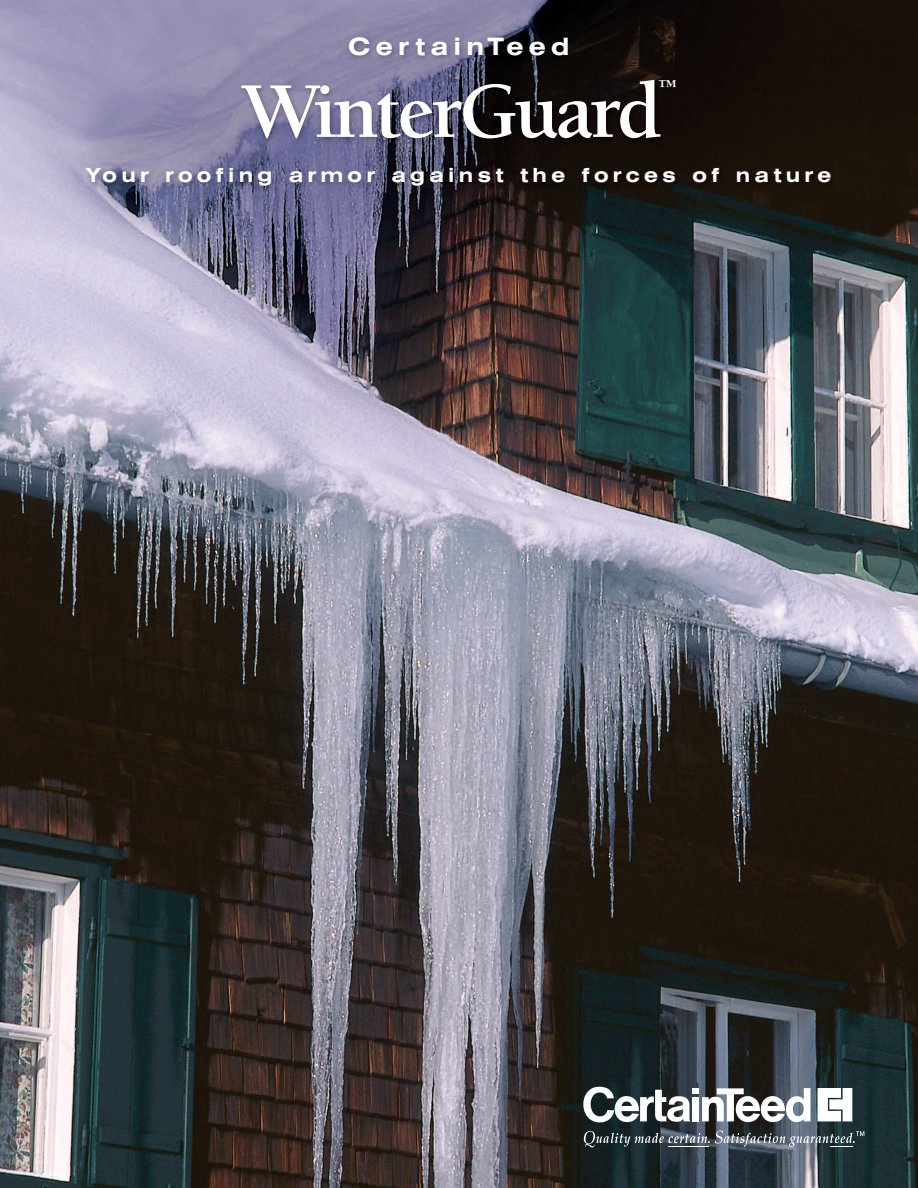
<style>
.page{position:relative;width:918px;height:1188px;background:#fff}
.page>*{position:absolute;margin:0;border:0;box-sizing:border-box;transform-origin:0 0}
.t1{font:700 81px "Berkeley";letter-spacing:-.05em;color:#fff}
.t2{font:700 expanded 24px "Swiss 721 BT";letter-spacing:.22em;color:#fff}
.t3{font:700 expanded 19.5px "Swiss 721 BT";letter-spacing:.22em;color:#fff}
.t4{font:700 18.75px "Berkeley";color:#fff}
</style>
<div class="page">
<img style="left:0;top:0;width:918px;height:1188px">
<svg style="left:817px;top:1088px;width:35px;height:33px"></svg>
<svg style="left:583px;top:1087px;width:227px;height:37px"></svg>
<svg style="left:584px;top:1131px;width:280px;height:16px;background:#59646b"></svg>
<img style="left:0;top:28px;width:918px;height:207px">
<p class="t2" style="left:348px;top:37px;width:223px">CertainTeed</p>
<h1 class="t1" style="left:241px;top:80px;width:423px">WinterGuard</h1>
<p class="t4" style="left:658px;top:79px;width:20px">™</p>
<p class="t3" style="left:87px;top:168px;width:746px">Your roofing armor against the forces of nature</p>
</div>
